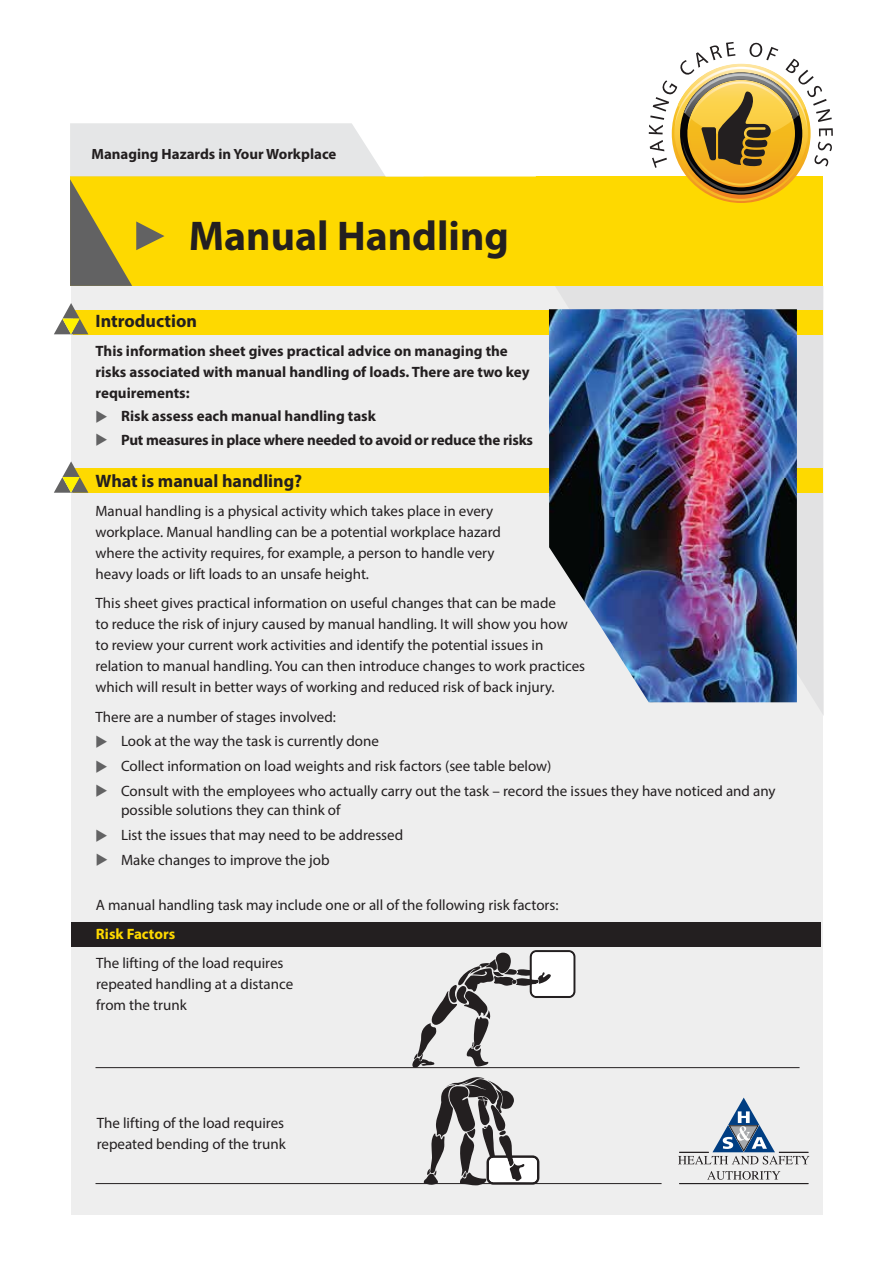
<style>
.page{position:relative;width:893px;height:1263px;background:#fff}
.page>*{position:absolute;margin:0;border:0;box-sizing:border-box;transform-origin:0 0}
.t1{font:700 41.7px "Myriad Pro";color:#231f20}
.t2{font:700 18px "Myriad Pro";color:#231f20}
.t3{font:15px/21px "Myriad Pro";color:#231f20}
.t4{font:700 15px/21px "Myriad Pro";color:#231f20}
.t5{font:700 15px "Myriad Pro";color:#fed900}
.t6{font:700 14.85px "Myriad Pro";color:#231f20}
</style>
<div class="page">
<div style="left:71px;top:238px;width:752px;height:976px;background:#eee"></div>
<svg style="left:556px;top:286px;width:268px;height:429px;fill:#e2e2e3"></svg>
<div style="left:73px;top:468px;width:750px;height:25px;background:#fed900"></div>
<svg style="left:54px;top:461px;width:34px;height:32px"></svg>
<div style="left:73px;top:310px;width:750px;height:24px;background:#fed900"></div>
<svg style="left:54px;top:303px;width:34px;height:31px"></svg>
<div style="left:70px;top:176px;width:753px;height:110px;background:#fed900"></div>
<svg style="left:70px;top:123px;width:466px;height:163px"></svg>
<div style="left:72px;top:922px;width:749px;height:25px;background:#231f20"></div>
<svg style="left:649px;top:42px;width:184px;height:159px"></svg>
<svg style="left:678px;top:1097px;width:131px;height:67px"></svg>
<svg style="left:707px;top:1171px;width:73px;height:9px"></svg>
<hr style="left:679px;top:1183px;width:129px;height:1px;background:#231f20">
<img style="left:549px;top:309px;width:248px;height:393px">
<svg style="left:412px;top:950px;width:163px;height:117px"></svg>
<svg style="left:424px;top:1077px;width:115px;height:108px"></svg>
<hr style="left:95px;top:1067px;width:705px;height:1px;background:#231f20">
<hr style="left:95px;top:1183px;width:567px;height:1px;background:#231f20">
<p class="t6" style="left:91px;top:144px;width:246px">Managing Hazards in Your Workplace</p>
<h1 class="t1" style="left:189px;top:209px;width:322px">Manual Handling</h1>
<p class="t2" style="left:95px;top:309px;width:103px">Introduction</p>
<p class="t4" style="left:95px;top:340px;width:436px">This information sheet gives practical advice on managing the risks associated with manual handling of loads. There are two key requirements:</p>
<p class="t4" style="left:121px;top:405px;width:256px">Risk assess each manual handling task</p>
<p class="t4" style="left:121px;top:429px;width:414px">Put measures in place where needed to avoid or reduce the risks</p>
<p class="t2" style="left:95px;top:469px;width:208px">What is manual handling?</p>
<p class="t3" style="left:95px;top:500px;width:407px">Manual handling is a physical activity which takes place in every workplace. Manual handling can be a potential workplace hazard where the activity requires, for example, a person to handle very heavy loads or lift loads to an unsafe height.</p>
<p class="t3" style="left:95px;top:593px;width:491px">This sheet gives practical information on useful changes that can be made<br>to reduce the risk of injury caused by manual handling. It will show you how<br>to review your current work activities and identify the potential issues in relation to manual handling. You can then introduce changes to work practices which will result in better ways of working and reduced risk of back injury.</p>
<p class="t3" style="left:95px;top:706px;width:242px">There are a number of stages involved:</p>
<p class="t3" style="left:121px;top:731px;width:259px">Look at the way the task is currently done</p>
<p class="t3" style="left:121px;top:755px;width:432px">Collect information on load weights and risk factors (see table below)</p>
<p class="t3" style="left:121px;top:781px;width:656px;line-height:19.5px">Consult with the employees who actually carry out the task – record the issues they have noticed and any possible solutions they can think of</p>
<p class="t3" style="left:121px;top:824px;width:284px">List the issues that may need to be addressed</p>
<p class="t3" style="left:121px;top:849px;width:210px">Make changes to improve the job</p>
<p class="t3" style="left:96px;top:894px;width:464px">A manual handling task may include one or all of the following risk factors:</p>
<p class="t5" style="left:96px;top:924px;width:81px">Risk Factors</p>
<p class="t3" style="left:96px;top:953px;width:199px">The lifting of the load requires repeated handling at a distance from the trunk</p>
<p class="t3" style="left:97px;top:1112px;width:191px">The lifting of the load requires repeated bending of the trunk</p>
</div>
